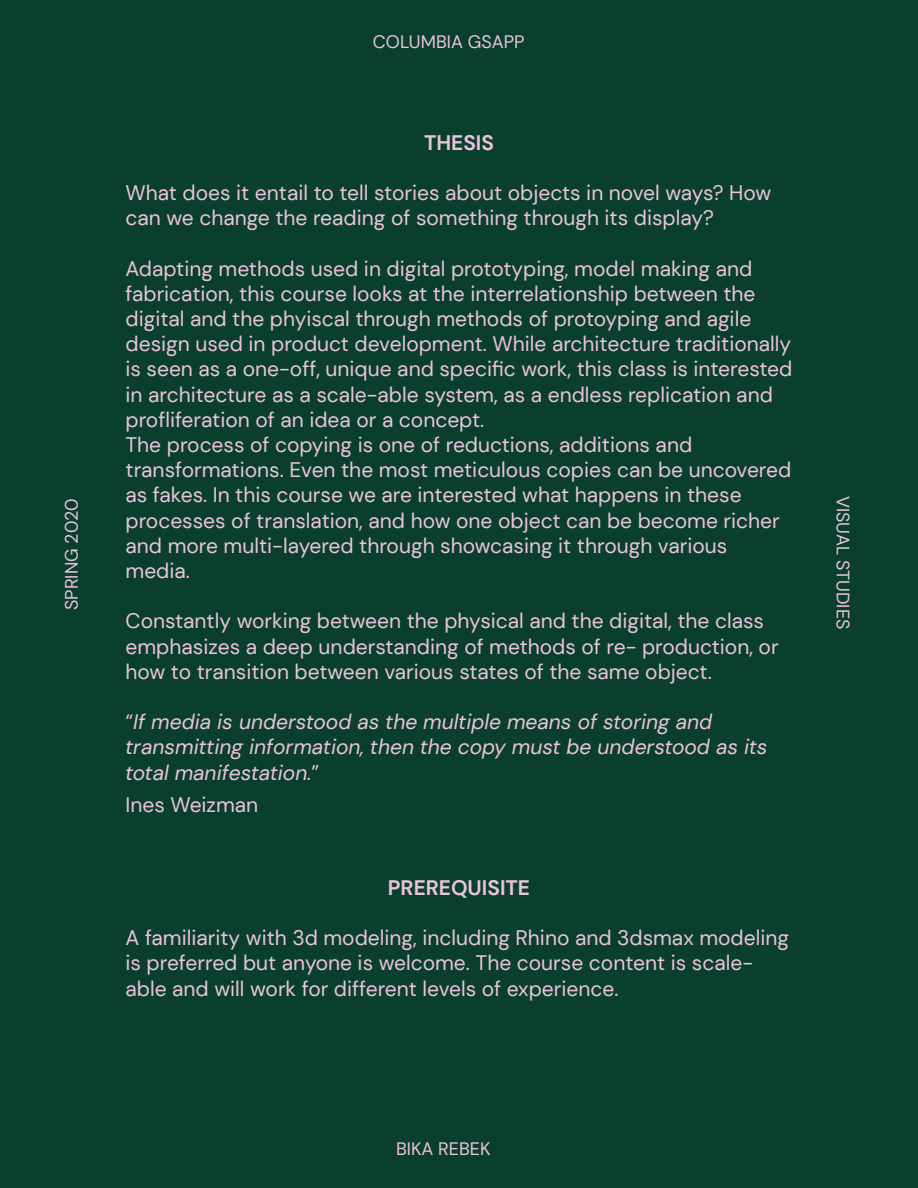
<style>
.page{position:relative;width:918px;height:1188px;background:#0a3f2d}
.page>*{position:absolute;margin:0;border:0;box-sizing:border-box;transform-origin:0 0}
.t1{font:21px/25.2px "DM Sans";color:#eac3dc}
.t2{font:italic 21px/25.2px "DM Sans";color:#eac3dc}
.t3{font:700 21px "DM Sans";color:#eac3dc}
.t4{font:18px "DM Sans";color:#eac3dc}
.s1{font-style:normal}
</style>
<div class="page">
<p class="t4" style="left:373px;top:30px;width:153px">COLUMBIA GSAPP</p>
<p class="t3" style="left:424px;top:129px;width:71px">THESIS</p>
<p class="t1" style="left:126px;top:180px;width:647px">What does it entail to tell stories about objects in novel ways? How can we change the reading of something through its display?</p>
<p class="t1" style="left:126px;top:256px;width:668px">Adapting methods used in digital prototyping, model making and fabrication, this course looks at the interrelationship between the digital and the phyiscal through methods of protoyping and agile design used in product development. While architecture traditionally is seen as a one-off, unique and specific work, this class is interested in architecture as a scale-able system, as a endless replication and profliferation of an idea or a concept.<br>The process of copying is one of reductions, additions and transformations. Even the most meticulous copies can be uncovered as fakes. In this course we are interested what happens in these processes of translation, and how one object can be become richer and more multi-layered through showcasing it through various media.</p>
<p class="t1" style="left:126px;top:608px;width:655px">Constantly working between the physical and the digital, the class emphasizes a deep understanding of methods of re- production, or how to transition between various states of the same object.</p>
<p class="t2" style="left:126px;top:709px;width:644px"><span class="s1">“</span>If media is understood as the multiple means of storing and transmitting information, then the copy must be understood as its total manifestation.<span class="s1">”</span></p>
<p class="t1" style="left:126px;top:792px;width:134px">Ines Weizman</p>
<p class="t4" style="left:60px;top:610px;width:113px;rotate:-90deg">SPRING 2020</p>
<p class="t4" style="left:854px;top:496px;width:135px;rotate:90deg">VISUAL STUDIES</p>
<p class="t3" style="left:388px;top:874px;width:144px">PREREQUISITE</p>
<p class="t1" style="left:126px;top:925px;width:665px">A familiarity with 3d modeling, including Rhino and 3dsmax modeling is preferred but anyone is welcome. The course content is scale&shy;able and will work for different levels of experience.</p>
<p class="t4" style="left:396px;top:1138px;width:96px">BIKA REBEK</p>
</div>
